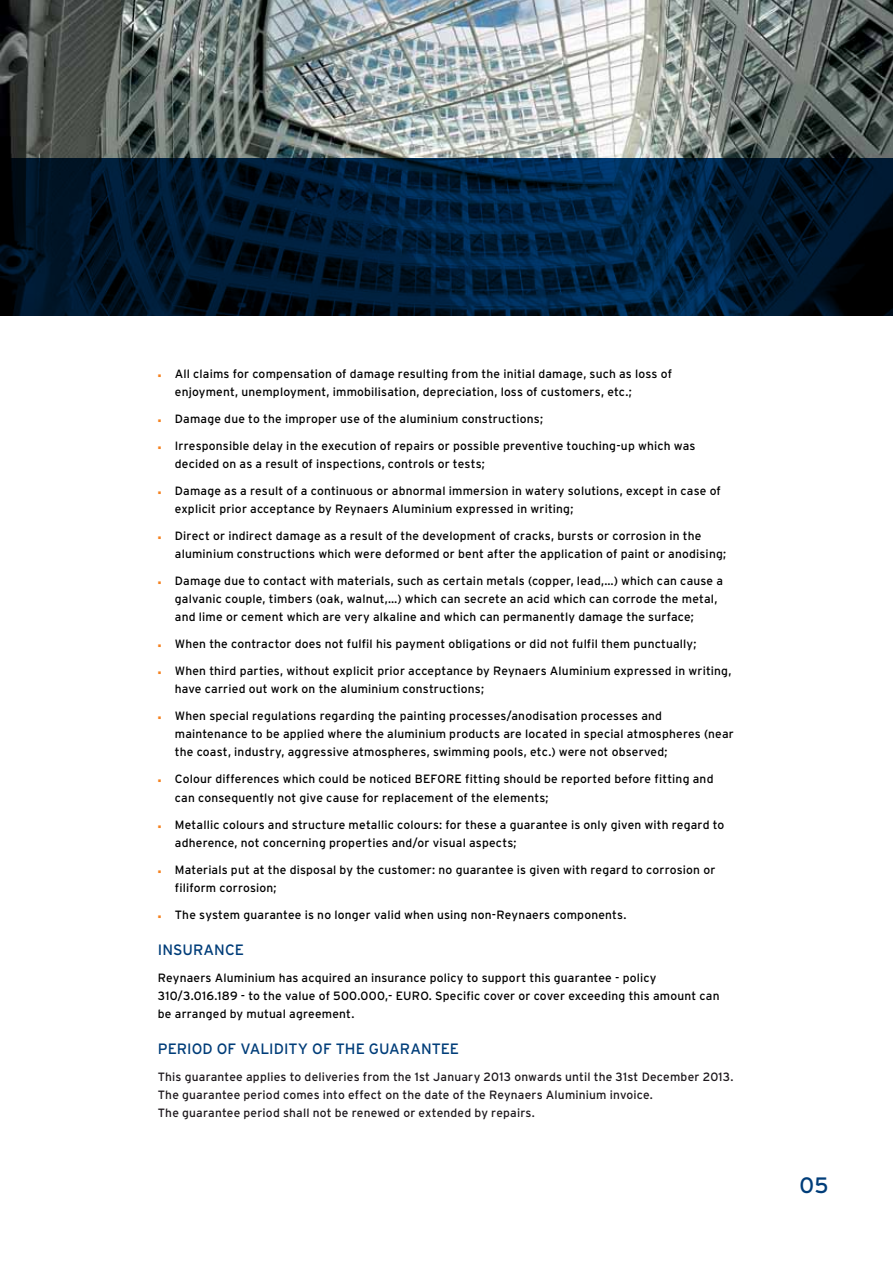
<style>
.page{position:relative;width:893px;height:1263px;background:#fff}
.page>*{position:absolute;margin:0;border:0;box-sizing:border-box;transform-origin:0 0}
.t1{font:22.2px "Interstate Rey";color:#003d79}
.t2{font:15px "Interstate Rey";color:#003d79}
.t3{font:12px/18px "Interstate Rey";letter-spacing:.015em;color:#000}
.t4{font:12px/18px "Interstate Rey";letter-spacing:.015em;color:#1d181c}
.s1{font-family:"Minion Pro";font-size:9px;color:#f58220}
</style>
<div class="page">
<img style="left:0;top:0;width:893px;height:158px">
<svg style="left:0;top:158px;width:893px;height:158px;background:#001931"></svg>
<p class="t3" style="left:175px;top:365px;width:499px;text-indent:-17px"><span class="s1">■</span> All claims for compensation of damage resulting from the initial damage, such as loss of enjoyment, unemployment, immobilisation, depreciation, loss of customers, etc.;</p>
<p class="t3" style="left:158px;top:410px;width:387px"><span class="s1">■</span> Damage due to the improper use of the aluminium constructions;</p>
<p class="t3" style="left:175px;top:437px;width:522px;text-indent:-17px"><span class="s1">■</span> Irresponsible delay in the execution of repairs or possible preventive touching-up which was decided on as a result of inspections, controls or tests;</p>
<p class="t3" style="left:175px;top:482px;width:548px;text-indent:-17px"><span class="s1">■</span> Damage as a result of a continuous or abnormal immersion in watery solutions, except in case of explicit prior acceptance by Reynaers Aluminium expressed in writing;</p>
<p class="t3" style="left:175px;top:527px;width:553px;text-indent:-17px"><span class="s1">■</span> Direct or indirect damage as a result of the development of cracks, bursts or corrosion in the aluminium constructions which were deformed or bent after the application of paint or anodising;</p>
<p class="t3" style="left:175px;top:572px;width:550px;text-indent:-17px"><span class="s1">■</span> Damage due to contact with materials, such as certain metals (copper, lead,…) which can cause a galvanic couple, timbers (oak, walnut,…) which can secrete an acid which can corrode the metal, and lime or cement which are very alkaline and which can permanently damage the surface;</p>
<p class="t3" style="left:158px;top:635px;width:540px"><span class="s1">■</span> When the contractor does not fulfil his payment obligations or did not fulfil them punctually;</p>
<p class="t3" style="left:175px;top:662px;width:558px;text-indent:-17px"><span class="s1">■</span> When third parties, without explicit prior acceptance by Reynaers Aluminium expressed in writing, have carried out work on the aluminium constructions;</p>
<p class="t3" style="left:175px;top:707px;width:560px;text-indent:-17px"><span class="s1">■</span> When special regulations regarding the painting processes/anodisation processes and maintenance to be applied where the aluminium products are located in special atmospheres (near the coast, industry, aggressive atmospheres, swimming pools, etc.) were not observed;</p>
<p class="t3" style="left:158px;top:770px;width:266px"><span class="s1">■</span> Colour differences which could be noticed BEFORE</p>
<p class="t3" style="left:175px;top:770px;width:540px;text-indent:290px">fitting should be reported before fitting and can consequently not give cause for replacement of the elements;</p>
<p class="t3" style="left:175px;top:815px;width:551px;text-indent:-17px"><span class="s1">■</span> Metallic colours and structure metallic colours: for these a guarantee is only given with regard to adherence, not concerning properties and/or visual aspects;</p>
<p class="t3" style="left:175px;top:860px;width:542px;text-indent:-17px"><span class="s1">■</span> Materials put at the disposal by the customer: no guarantee is given with regard to corrosion or filiform corrosion;</p>
<p class="t3" style="left:158px;top:905px;width:470px"><span class="s1">■</span> The system guarantee is no longer valid when using non-Reynaers components.</p>
<p class="t2" style="left:158px;top:940px;width:85px">INSURANCE</p>
<p class="t3" style="left:158px;top:968px;width:563px">Reynaers Aluminium has acquired an insurance policy to support this guarantee - policy<br>310/3.016.189 - to the value of 500.000,- EURO. Specific cover or cover exceeding this amount can be arranged by mutual agreement.</p>
<p class="t2" style="left:158px;top:1039px;width:189px">PERIOD OF VALIDITY OF THE</p>
<p class="t2" style="left:369px;top:1039px;width:73px">GUARANTEE</p>
<p class="t4" style="left:158px;top:1067px;width:577px">This guarantee applies to deliveries from the 1st January 2013 onwards until the 31st December 2013.<br>The guarantee period comes into effect on the date of the Reynaers Aluminium invoice.<br>The guarantee period shall not be renewed or extended by repairs.</p>
<h1 class="t1" style="left:799px;top:1171px;width:31px">05</h1>
</div>
